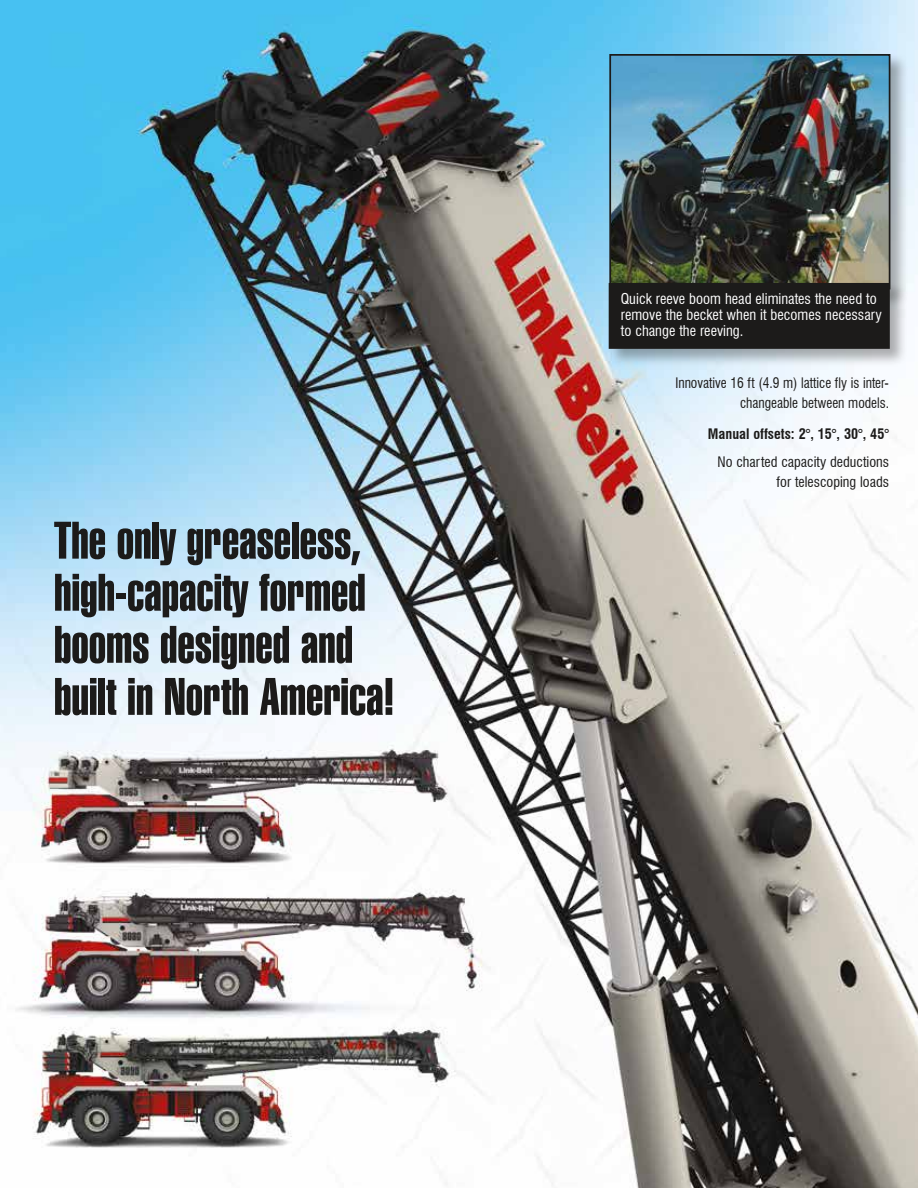
<style>
.page{position:relative;width:918px;height:1188px;background:#fff}
.page>*{position:absolute;margin:0;border:0;box-sizing:border-box;transform-origin:0 0}
.t1{font:51.3px/52.1px "Swiss 911 BT Extra Compressed";color:#1c1b1a}
.t2{font:condensed 14.55px/15.8px "Swiss 721 BT";color:#fff}
.t3{font:condensed 14.1px/20px "Swiss 721 BT";color:#1c1b1a;text-align:right;scale:.95 1}
.t4{font:condensed 14.1px/20px "Swiss 721 BT";color:#1c1b1a;text-align:right}
.t5{font:700 condensed 14.1px "Swiss 721 BT";color:#1c1b1a}
</style>
<div class="page">
<img style="left:0;top:0;width:918px;height:1188px">
<div style="left:608px;top:53px;width:301px;height:255px;background:#1c1b1a;opacity:.35"></div>
<img style="left:612px;top:57px;width:275px;height:225px">
<div style="left:609px;top:54px;width:281px;height:235px;border:2px solid #1c1b1a"></div>
<div style="left:608px;top:282px;width:300px;height:85px;background:#1c1b1a;opacity:.35"></div>
<div style="left:610px;top:284px;width:279px;height:64px;background:#1c1b1a"></div>
<div style="left:609px;top:283px;width:281px;height:66px;border:2px solid #1c1b1a"></div>
<h1 class="t1" style="left:54px;top:515px;width:342px">The only greaseless, high-capacity formed booms designed and built in North America!</h1>
<p class="t2" style="left:621px;top:291px;width:263px">Quick reeve boom head eliminates the need to remove the becket when it becomes necessary to change the reeving.</p>
<p class="t3" style="left:675px;top:373px;width:226px">Innovative 16 ft (4.9 m) lattice fly is inter&shy;changeable between models.</p>
<p class="t5" style="left:708px;top:425px;width:183px">Manual offsets: 2°, 15°, 30°, 45°</p>
<p class="t4" style="left:718px;top:452px;width:173px">No charted capacity deductions for telescoping loads</p>
</div>
